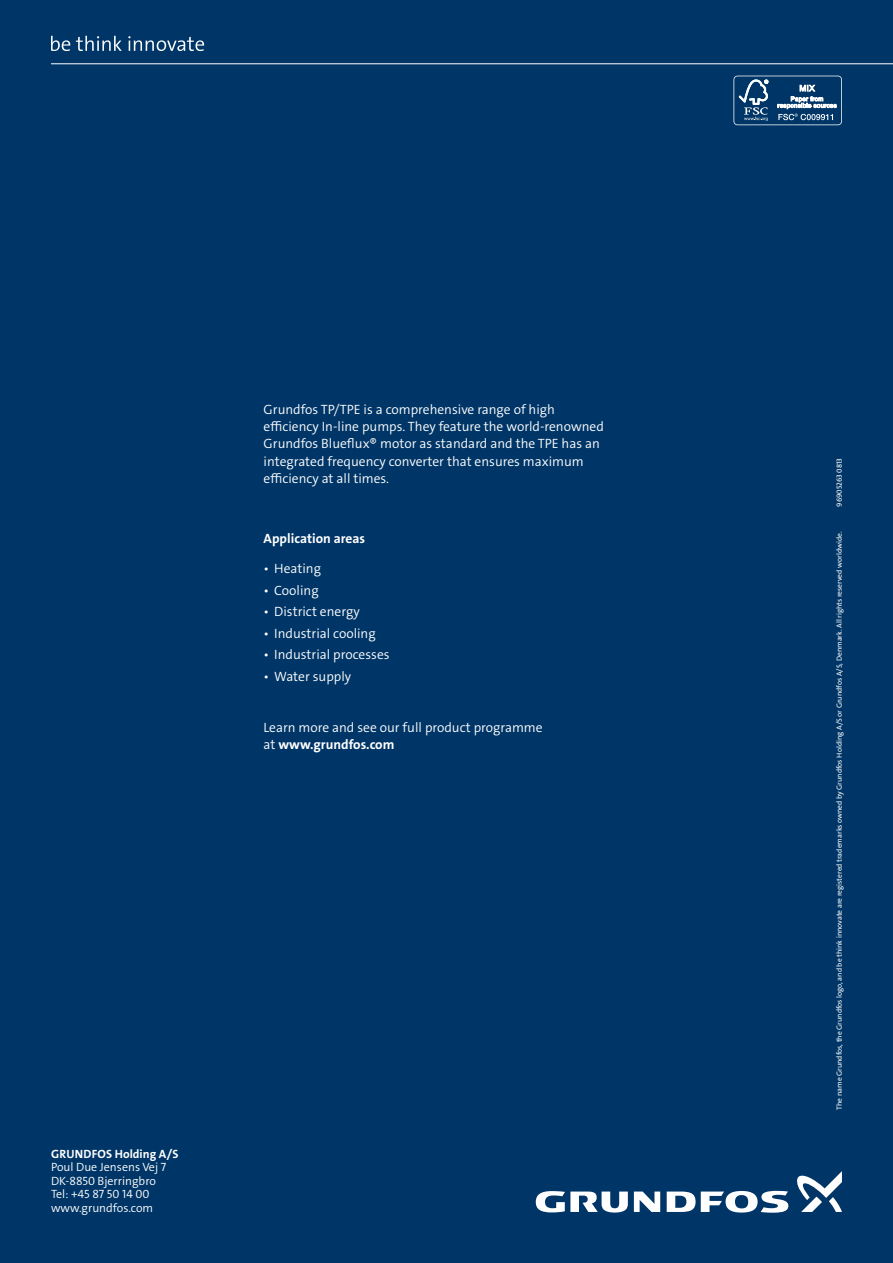
<style>
.page{position:relative;width:893px;height:1263px;background:#003667}
.page>*{position:absolute;margin:0;border:0;box-sizing:border-box;transform-origin:0 0}
.t1{font:13.5px/17.2px "Grundfos The Sans V2 OT 4 SL";color:#fff}
.t2{font:13.5px "Grundfos The Sans V2 OT 7 B";color:#fff}
.t3{font:12px/13.5px "Grundfos The Sans V2 OT 4 SL";color:#fff}
.t4{font:12px "Grundfos The Sans V2 OT 7 B";color:#fff}
.t5{font:7.5px "Grundfos The Sans V2 OT 5 R";color:#fff}
.s1{font-family:"Grundfos The Sans V2 OT 4 SL"}
</style>
<div class="page">
<hr style="left:51px;top:63px;width:842px;height:1px;background:#fff">
<svg style="left:634px;top:1191px;width:26px;height:21px"></svg>
<svg style="left:536px;top:1191px;width:92px;height:21px"></svg>
<svg style="left:667px;top:1191px;width:121px;height:22px"></svg>
<svg style="left:797px;top:1171px;width:45px;height:41px"></svg>
<svg style="left:51px;top:36px;width:19px;height:15px"></svg>
<svg style="left:76px;top:36px;width:46px;height:15px"></svg>
<svg style="left:128px;top:36px;width:76px;height:15px"></svg>
<svg style="left:733px;top:76px;width:109px;height:49px"></svg>
<p class="t1" style="left:264px;top:401px;width:342px">Grundfos TP/TPE is a comprehensive range of high efficiency In-line pumps. They feature the world-renowned Grundfos Blueflux® motor as standard and the TPE has an integrated frequency converter that ensures maximum efficiency at all times.</p>
<p class="t2" style="left:264px;top:530px;width:103px">Application areas</p>
<p class="t1" style="left:264px;top:560px;width:59px">• Heating</p>
<p class="t1" style="left:264px;top:581px;width:56px">• Cooling</p>
<p class="t1" style="left:264px;top:603px;width:98px">• District energy</p>
<p class="t1" style="left:264px;top:624px;width:114px">• Industrial cooling</p>
<p class="t1" style="left:264px;top:646px;width:127px">• Industrial processes</p>
<p class="t1" style="left:264px;top:667px;width:89px">• Water supply</p>
<p class="t1" style="left:264px;top:719px;width:281px">Learn more and see our full product programme</p>
<p class="t2" style="left:264px;top:736px;width:132px"><span class="s1">at</span> www.grundfos.com</p>
<p class="t4" style="left:51px;top:1146px;width:129px">Grundfos Holding A/S</p>
<p class="t3" style="left:51px;top:1161px;width:117px">Poul Due Jensens Vej 7<br>DK-8850 Bjerringbro<br>Tel: +45 87 50 14 00 www.grundfos.com</p>
<p class="t5" style="left:835px;top:506px;width:50px;rotate:-90deg">96905263 0813</p>
<p class="t5" style="left:835px;top:1110px;width:580px;rotate:-90deg">The name Grundfos, the Grundfos logo, and be think innovate are registered trademarks owned by Grundfos Holding A/S or Grundfos A/S, Denmark. All rights reserved worldwide.</p>
</div>
